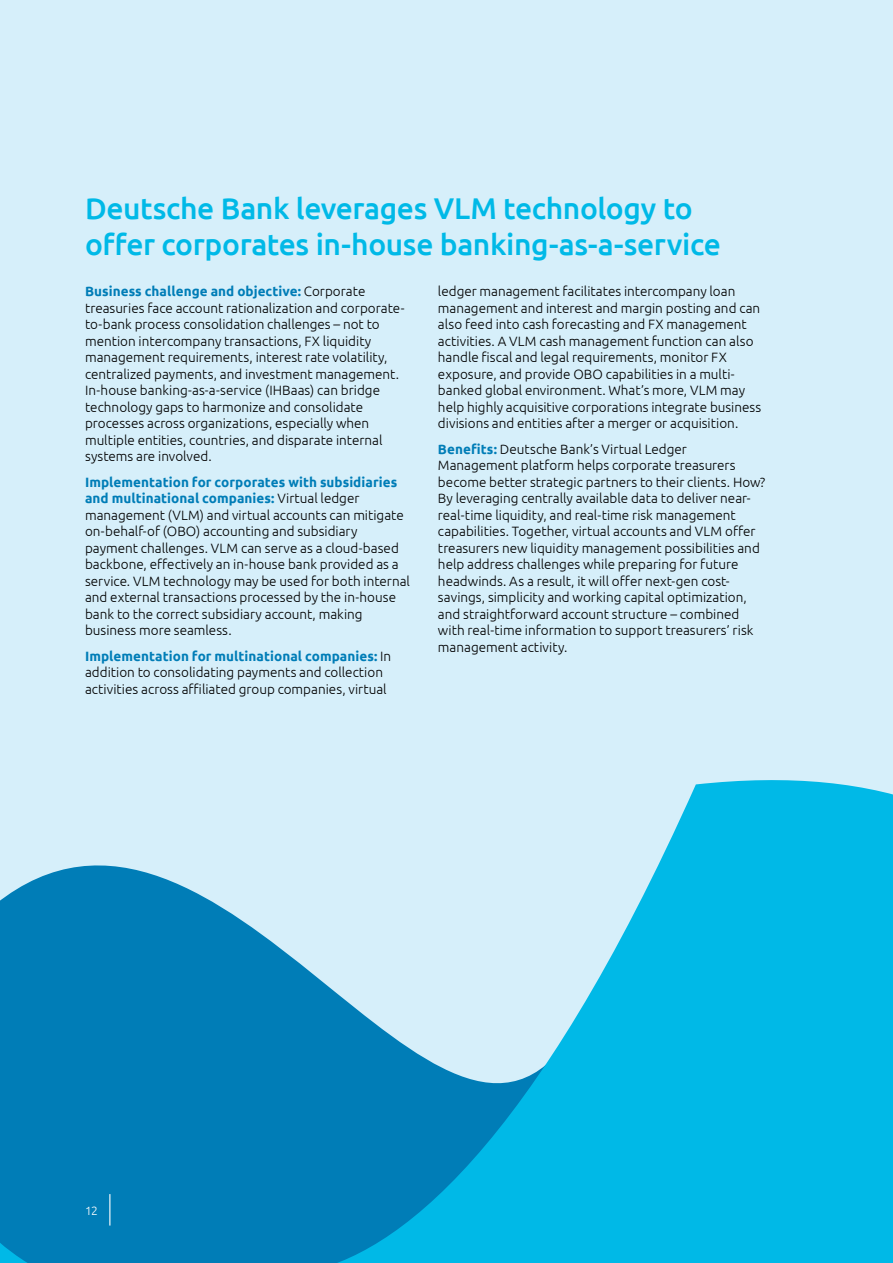
<style>
.page{position:relative;width:893px;height:1263px;background:#d6effa}
.page>*{position:absolute;margin:0;border:0;box-sizing:border-box;transform-origin:0 0}
.t1{font:500 30px/36px "Ubuntu";letter-spacing:-.015em;color:#00b9e7}
.t2{font:300 13.5px/16.5px "Ubuntu";color:#000}
.t3{font:300 12px "Ubuntu";color:#fff}
.s1{font-weight:700;color:#007db7}
</style>
<div class="page">
<svg style="left:0;top:865px;width:304px;height:398px;background:#1085bc"></svg>
<svg style="left:304px;top:780px;width:589px;height:483px;fill:#00b9e7"></svg>
<svg style="left:0;top:1213px;width:68px;height:50px;background:#0081ba"></svg>
<hr style="left:109px;top:1194px;width:1px;height:31px;background:#fff">
<h1 class="t1" style="left:85px;top:189px;width:637px">Deutsche Bank leverages VLM technology to offer corporates in-house banking-as-a-service</h1>
<p class="t2" style="left:85px;top:283px;width:321px"><span class="s1">Business challenge and objective:</span> Corporate treasuries face account rationalization and corporate&shy;to-bank process consolidation challenges – not to mention intercompany transactions, FX liquidity management requirements, interest rate volatility, centralized payments, and investment management.<br>In-house banking-as-a-service (IHBaas) can bridge technology gaps to harmonize and consolidate processes across organizations, especially when multiple entities, countries, and disparate internal systems are involved.</p>
<p class="t2" style="left:85px;top:473px;width:326px"><span class="s1">Implementation for corporates with subsidiaries and multinational companies:</span> Virtual ledger management (VLM) and virtual accounts can mitigate on-behalf-of (OBO) accounting and subsidiary payment challenges. VLM can serve as a cloud-based backbone, effectively an in-house bank provided as a service. VLM technology may be used for both internal and external transactions processed by the in-house bank to the correct subsidiary account, making business more seamless.</p>
<p class="t2" style="left:85px;top:647px;width:308px"><span class="s1">Implementation for multinational companies:</span> In addition to consolidating payments and collection activities across affiliated group companies, virtual</p>
<p class="t2" style="left:438px;top:283px;width:325px">ledger management facilitates intercompany loan management and interest and margin posting and can also feed into cash forecasting and FX management activities. A VLM cash management function can also handle fiscal and legal requirements, monitor FX exposure, and provide OBO capabilities in a multi&shy;banked global environment. What’s more, VLM may help highly acquisitive corporations integrate business divisions and entities after a merger or acquisition.</p>
<p class="t2" style="left:438px;top:440px;width:329px"><span class="s1">Benefits:</span> Deutsche Bank’s Virtual Ledger Management platform helps corporate treasurers become better strategic partners to their clients. How?<br>By leveraging centrally available data to deliver near&shy;real-time liquidity, and real-time risk management capabilities. Together, virtual accounts and VLM offer treasurers new liquidity management possibilities and help address challenges while preparing for future headwinds. As a result, it will offer next-gen cost&shy;savings, simplicity and working capital optimization, and straightforward account structure – combined with real-time information to support treasurers’ risk management activity.</p>
<p class="t3" style="left:85px;top:1203px;width:14px">12</p>
</div>
